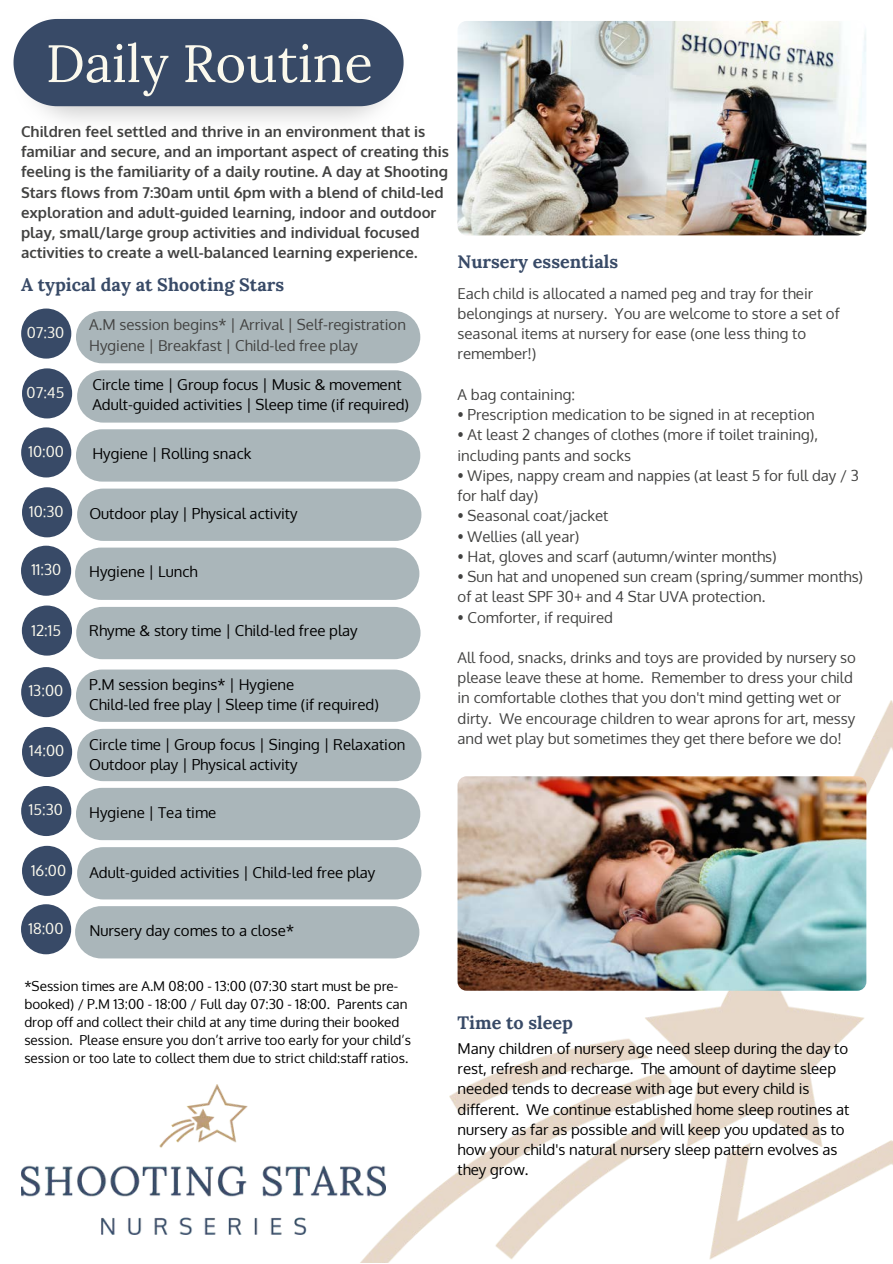
<style>
.page{position:relative;width:893px;height:1264px;background:#fff}
.page>*{position:absolute;margin:0;border:0;box-sizing:border-box;transform-origin:0 0}
.t1{font:52.5px "Lora";color:#fbf9ed}
.t2{font:700 18px "Lora";color:#384a67}
.t3{font:15px/20.2px "Oxygen";color:#424241}
.t4{font:15px/20.2px "Oxygen";color:#000}
.t5{font:700 15px/20.2px "Oxygen";color:#424241}
.t6{font:15px "Oxygen";color:#fbf9ed}
.t7{font:13.5px/18px "Oxygen";color:#000}
</style>
<div class="page">
<img style="left:333px;top:700px;width:559px;height:562px">
<div style="left:14px;top:19px;width:389px;height:87px;background:#384a67"></div>
<img style="left:457px;top:21px;width:409px;height:214px;border-radius:9px">
<img style="left:21px;top:1084px;width:364px;height:150px">
<div style="left:77px;top:370px;width:344px;height:52px;background:#aab6ba;border-radius:26px"></div>
<div style="left:76px;top:311px;width:344px;height:52px;background:#aab6ba;border-radius:26px"></div>
<div style="left:77px;top:488px;width:344px;height:53px;background:#aab6ba;border-radius:26px"></div>
<div style="left:76px;top:429px;width:344px;height:52px;background:#aab6ba;border-radius:26px"></div>
<div style="left:76px;top:607px;width:344px;height:52px;background:#aab6ba;border-radius:26px"></div>
<div style="left:75px;top:547px;width:344px;height:53px;background:#aab6ba;border-radius:26px"></div>
<div style="left:21px;top:308px;width:50px;height:50px;background:#384a67;border-radius:50%"></div>
<div style="left:22px;top:368px;width:50px;height:50px;background:#384a67;border-radius:50%"></div>
<div style="left:21px;top:545px;width:50px;height:50px;background:#384a67;border-radius:50%"></div>
<div style="left:22px;top:605px;width:50px;height:50px;background:#384a67;border-radius:50%"></div>
<div style="left:21px;top:427px;width:50px;height:50px;background:#384a67;border-radius:50%"></div>
<div style="left:22px;top:487px;width:50px;height:50px;background:#384a67;border-radius:50%"></div>
<div style="left:77px;top:728px;width:344px;height:53px;background:#aab6ba;border-radius:26px"></div>
<div style="left:76px;top:669px;width:344px;height:53px;background:#aab6ba;border-radius:26px"></div>
<div style="left:77px;top:847px;width:344px;height:52px;background:#aab6ba;border-radius:26px"></div>
<div style="left:76px;top:787px;width:344px;height:53px;background:#aab6ba;border-radius:26px"></div>
<div style="left:75px;top:906px;width:344px;height:52px;background:#aab6ba;border-radius:26px"></div>
<div style="left:21px;top:667px;width:50px;height:50px;background:#384a67;border-radius:50%"></div>
<div style="left:22px;top:727px;width:50px;height:50px;background:#384a67;border-radius:50%"></div>
<div style="left:21px;top:904px;width:50px;height:50px;background:#384a67;border-radius:50%"></div>
<div style="left:21px;top:786px;width:50px;height:50px;background:#384a67;border-radius:50%"></div>
<div style="left:22px;top:845px;width:50px;height:50px;background:#384a67;border-radius:50%"></div>
<img style="left:457px;top:776px;width:409px;height:214px;border-radius:9px">
<h1 class="t1" style="left:46px;top:29px;width:328px">Daily Routine</h1>
<p class="t5" style="left:21px;top:121px;width:429px">Children feel settled and thrive in an environment that is familiar and secure, and an important aspect of creating this feeling is the familiarity of a daily routine. A day at Shooting Stars flows from 7:30am until 6pm with a blend of child-led exploration and adult-guided learning, indoor and outdoor play, small/large group activities and individual focused activities to create a well-balanced learning experience.</p>
<p class="t2" style="left:21px;top:273px;width:264px">A typical day at Shooting Stars</p>
<p class="t6" style="left:27px;top:323px;width:39px">07:30</p>
<p class="t6" style="left:27px;top:382px;width:39px">07:45</p>
<p class="t6" style="left:29px;top:442px;width:37px">10:00</p>
<p class="t6" style="left:29px;top:502px;width:36px">10:30</p>
<p class="t6" style="left:31px;top:559px;width:31px">11:30</p>
<p class="t6" style="left:32px;top:620px;width:31px">12:15</p>
<p class="t3" style="left:89px;top:314px;width:318px">A.M session begins* | Arrival | Self-registration<br>Hygiene | Breakfast | Child-led free play</p>
<p class="t4" style="left:92px;top:374px;width:318px">Circle time | Group focus | Music &amp; movement<br>Adult-guided activities | Sleep time (if required)</p>
<p class="t4" style="left:92px;top:443px;width:160px">Hygiene | Rolling snack</p>
<p class="t4" style="left:89px;top:502px;width:210px">Outdoor play | Physical activity</p>
<p class="t4" style="left:89px;top:561px;width:110px">Hygiene | Lunch</p>
<p class="t4" style="left:89px;top:619px;width:270px">Rhyme &amp; story time | Child-led free play</p>
<p class="t6" style="left:29px;top:680px;width:36px">13:00</p>
<p class="t4" style="left:89px;top:673px;width:291px">P.M session begins* | Hygiene<br>Child-led free play | Sleep time (if required)</p>
<p class="t6" style="left:29px;top:741px;width:37px">14:00</p>
<p class="t4" style="left:89px;top:733px;width:318px">Circle time | Group focus | Singing | Relaxation<br>Outdoor play | Physical activity</p>
<p class="t2" style="left:457px;top:250px;width:162px">Nursery essentials</p>
<p class="t3" style="left:457px;top:282px;width:383px">Each child is allocated a named peg and tray for their belongings at nursery. You are welcome to store a set of seasonal items at nursery for ease (one less thing to remember!)</p>
<p class="t3" style="left:457px;top:384px;width:119px">A bag containing:</p>
<p class="t3" style="left:457px;top:404px;width:359px">• Prescription medication to be signed in at reception</p>
<p class="t3" style="left:457px;top:424px;width:362px">• At least 2 changes of clothes (more if toilet training), including pants and socks</p>
<p class="t3" style="left:457px;top:465px;width:403px">• Wipes, nappy cream and nappies (at least 5 for full day / 3 for half day)</p>
<p class="t3" style="left:457px;top:505px;width:152px">• Seasonal coat/jacket</p>
<p class="t3" style="left:457px;top:525px;width:123px">• Wellies (all year)</p>
<p class="t3" style="left:457px;top:545px;width:320px">• Hat, gloves and scarf (autumn/winter months)</p>
<p class="t3" style="left:457px;top:566px;width:407px">• Sun hat and unopened sun cream (spring/summer months) of at least SPF 30+ and 4 Star UVA protection.</p>
<p class="t3" style="left:457px;top:606px;width:157px">• Comforter, if required</p>
<p class="t3" style="left:457px;top:647px;width:400px">All food, snacks, drinks and toys are provided by nursery so please leave these at home. Remember to dress your child in comfortable clothes that you don't mind getting wet or dirty. We encourage children to wear aprons for art, messy and wet play but sometimes they get there before we do!</p>
<p class="t6" style="left:29px;top:800px;width:35px">15:30</p>
<p class="t4" style="left:89px;top:802px;width:128px">Hygiene | Tea time</p>
<p class="t6" style="left:31px;top:860px;width:37px">16:00</p>
<p class="t6" style="left:28px;top:918px;width:36px">18:00</p>
<p class="t4" style="left:89px;top:862px;width:287px">Adult-guided activities | Child-led free play</p>
<p class="t4" style="left:89px;top:919px;width:206px">Nursery day comes to a close*</p>
<p class="t7" style="left:24px;top:976px;width:388px">*Session times are A.M 08:00 - 13:00 (07:30 start must be pre&shy;booked) / P.M 13:00 - 18:00 / Full day 07:30 - 18:00. Parents can drop off and collect their child at any time during their booked session. Please ensure you don’t arrive too early for your child’s session or too late to collect them due to strict child:staff ratios.</p>
<p class="t2" style="left:457px;top:1011px;width:117px">Time to sleep</p>
<p class="t4" style="left:457px;top:1037px;width:393px">Many children of nursery age need sleep during the day to rest, refresh and recharge. The amount of daytime sleep needed tends to decrease with age but every child is different. We continue established home sleep routines at nursery as far as possible and will keep you updated as to how your child's natural nursery sleep pattern evolves as they grow.</p>
</div>
